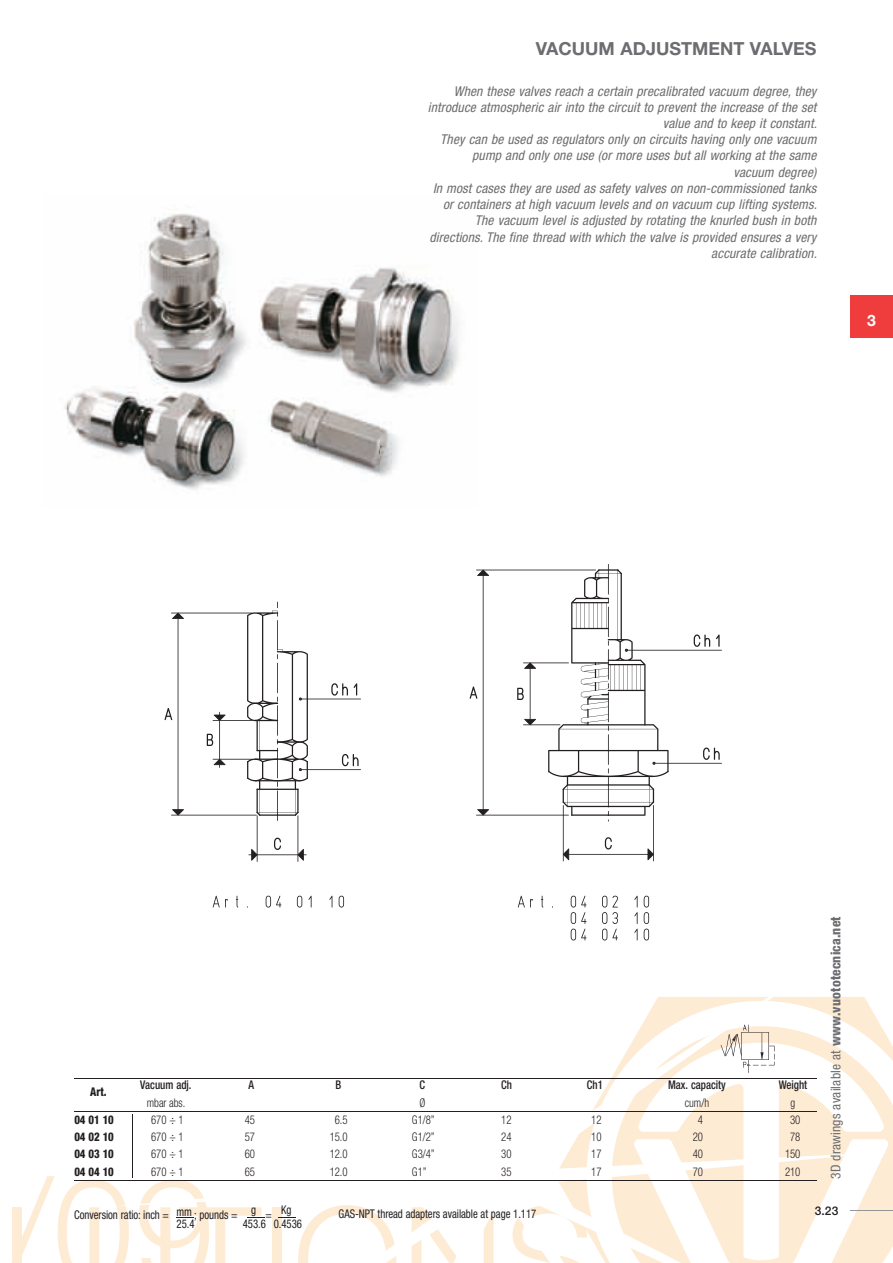
<style>
.page{position:relative;width:893px;height:1263px;background:#fff}
.page>*{position:absolute;margin:0;border:0;box-sizing:border-box;transform-origin:0 0}
.t1{font:700 18px "Helvetica Neue";color:#6c6d70}
.t2{font:700 15.75px "Helvetica Neue";color:#fff}
.t3{font:italic condensed 13.5px/16.2px "Helvetica Neue";letter-spacing:.01em;color:#6c6d70;text-align:right}
.t4{font:condensed 13.5px "Helvetica Neue";letter-spacing:.01em;color:#6c6d70}
.t5{font:300 condensed 12px "Helvetica Neue";letter-spacing:-.005em;color:#231f20;scale:.9 1}
.t6{font:condensed 12px "Helvetica Neue";letter-spacing:-.005em;color:#231f20;scale:.9 1}
.t7{font:500 condensed 12px "Helvetica Neue";color:#231f20;scale:.9 1}
.t8{font:800 condensed 12px "Helvetica Neue";letter-spacing:-.005em;color:#231f20;scale:.9 1}
.t9{font:500 12px "Helvetica Neue";color:#231f20}
.s1{font-weight:800}
</style>
<div class="page">
<svg style="left:212px;top:898px;width:681px;height:365px"></svg>
<div style="left:850px;top:296px;width:43px;height:42px;background:#ee3d3c"></div>
<hr style="left:850px;top:1210px;width:43px;height:1px;background:#939598">
<svg style="left:278px;top:1205px;width:118px;height:58px"></svg>
<svg style="left:11px;top:1176px;width:254px;height:87px"></svg>
<hr style="left:608px;top:564px;width:1px;height:30px;background:#231f20">
<svg style="left:213px;top:895px;width:436px;height:45px"></svg>
<hr style="left:627px;top:650px;width:95px;height:1px;background:#231f20">
<svg style="left:694px;top:634px;width:26px;height:13px"></svg>
<hr style="left:655px;top:763px;width:67px;height:1px;background:#231f20">
<svg style="left:703px;top:748px;width:17px;height:12px"></svg>
<svg style="left:164px;top:569px;width:505px;height:293px"></svg>
<svg style="left:721px;top:1024px;width:53px;height:49px"></svg>
<img style="left:64px;top:214px;width:395px;height:276px">
<hr style="left:74px;top:1078px;width:742px;height:1px;background:#231f20">
<hr style="left:74px;top:1111px;width:742px;height:1px;background:#231f20">
<hr style="left:74px;top:1180px;width:742px;height:1px;background:#231f20">
<hr style="left:132px;top:1114px;width:1px;height:64px;background:#231f20">
<h1 class="t1" style="left:536px;top:37px;width:282px">VACUUM ADJUSTMENT VALVES</h1>
<p class="t3" style="left:428px;top:83px;width:390px">When these valves reach a certain precalibrated vacuum degree, they introduce atmospheric air into the circuit to prevent the increase of the set value and to keep it constant.<br>They can be used as regulators only on circuits having only one vacuum pump and only one use (or more uses but all working at the same<br>vacuum degree)<br>In most cases they are used as safety valves on non-commissioned tanks or containers at high vacuum levels and on vacuum cup lifting systems.<br>The vacuum level is adjusted by rotating the knurled bush in both directions. The fine thread with which the valve is provided ensures a very accurate calibration.</p>
<p class="t2" style="left:867px;top:310px;width:10px">3</p>
<p class="t8" style="left:90px;top:1084px;width:20px">Art.</p>
<p class="t7" style="left:140px;top:1078px;width:58px">Vacuum adj.</p>
<p class="t7" style="left:249px;top:1078px;width:8px">A</p>
<p class="t7" style="left:336px;top:1078px;width:8px">B</p>
<p class="t7" style="left:420px;top:1078px;width:8px">C</p>
<p class="t7" style="left:501px;top:1078px;width:13px">Ch</p>
<p class="t7" style="left:587px;top:1078px;width:19px">Ch1</p>
<p class="t7" style="left:668px;top:1078px;width:66px">Max. capacity</p>
<p class="t7" style="left:779px;top:1078px;width:33px">Weight</p>
<p class="t5" style="left:147px;top:1095px;width:44px">mbar abs.</p>
<p class="t5" style="left:419px;top:1095px;width:8px">Ø</p>
<p class="t5" style="left:685px;top:1095px;width:29px">cum/h</p>
<p class="t5" style="left:791px;top:1095px;width:7px">g</p>
<p class="t8" style="left:74px;top:1112px;width:45px">04 01 10</p>
<p class="t5" style="left:151px;top:1113px;width:38px">670 ÷ 1</p>
<p class="t5" style="left:245px;top:1113px;width:13px">45</p>
<p class="t5" style="left:335px;top:1113px;width:16px">6.5</p>
<p class="t5" style="left:412px;top:1113px;width:27px">G1/8”</p>
<p class="t5" style="left:501px;top:1113px;width:13px">12</p>
<p class="t5" style="left:591px;top:1113px;width:13px">12</p>
<p class="t5" style="left:698px;top:1113px;width:7px">4</p>
<p class="t5" style="left:790px;top:1113px;width:13px">30</p>
<p class="t8" style="left:74px;top:1129px;width:45px">04 02 10</p>
<p class="t5" style="left:151px;top:1130px;width:38px">670 ÷ 1</p>
<p class="t5" style="left:245px;top:1130px;width:13px">57</p>
<p class="t5" style="left:330px;top:1130px;width:21px">15.0</p>
<p class="t5" style="left:412px;top:1130px;width:27px">G1/2”</p>
<p class="t5" style="left:501px;top:1130px;width:13px">24</p>
<p class="t5" style="left:591px;top:1130px;width:13px">10</p>
<p class="t5" style="left:693px;top:1130px;width:13px">20</p>
<p class="t5" style="left:790px;top:1130px;width:13px">78</p>
<p class="t8" style="left:74px;top:1146px;width:45px">04 03 10</p>
<p class="t5" style="left:151px;top:1147px;width:38px">670 ÷ 1</p>
<p class="t5" style="left:245px;top:1147px;width:13px">60</p>
<p class="t5" style="left:330px;top:1147px;width:21px">12.0</p>
<p class="t5" style="left:412px;top:1147px;width:27px">G3/4”</p>
<p class="t5" style="left:501px;top:1147px;width:13px">30</p>
<p class="t5" style="left:591px;top:1147px;width:13px">17</p>
<p class="t5" style="left:693px;top:1147px;width:13px">40</p>
<p class="t5" style="left:785px;top:1147px;width:19px">150</p>
<p class="t8" style="left:74px;top:1164px;width:45px">04 04 10</p>
<p class="t5" style="left:151px;top:1164px;width:38px">670 ÷ 1</p>
<p class="t5" style="left:245px;top:1164px;width:13px">65</p>
<p class="t5" style="left:330px;top:1164px;width:21px">12.0</p>
<p class="t5" style="left:412px;top:1164px;width:18px">G1”</p>
<p class="t5" style="left:501px;top:1164px;width:13px">35</p>
<p class="t5" style="left:591px;top:1164px;width:13px">17</p>
<p class="t5" style="left:693px;top:1164px;width:13px">70</p>
<p class="t5" style="left:785px;top:1164px;width:19px">210</p>
<p class="t4" style="left:828px;top:1179px;width:264px;rotate:-90deg">3D drawings available at <span class="s1">www.vuototecnica.net</span></p>
<p class="t6" style="left:176px;top:1205px;width:19px">mm</p>
<p class="t6" style="left:251px;top:1202px;width:7px">g</p>
<p class="t6" style="left:281px;top:1202px;width:13px">Kg</p>
<p class="t6" style="left:339px;top:1207px;width:221px">GAS-NPT thread adapters available at page 1.117</p>
<p class="t6" style="left:74px;top:1207px;width:107px">Conversion ratio: inch =</p>
<p class="t6" style="left:194px;top:1207px;width:50px">; pounds =</p>
<p class="t6" style="left:266px;top:1207px;width:9px">=</p>
<p class="t6" style="left:177px;top:1216px;width:21px">25.4</p>
<p class="t6" style="left:243px;top:1216px;width:67px">453.6 0.4536</p>
<p class="t9" style="left:815px;top:1204px;width:25px">3.23</p>
</div>
